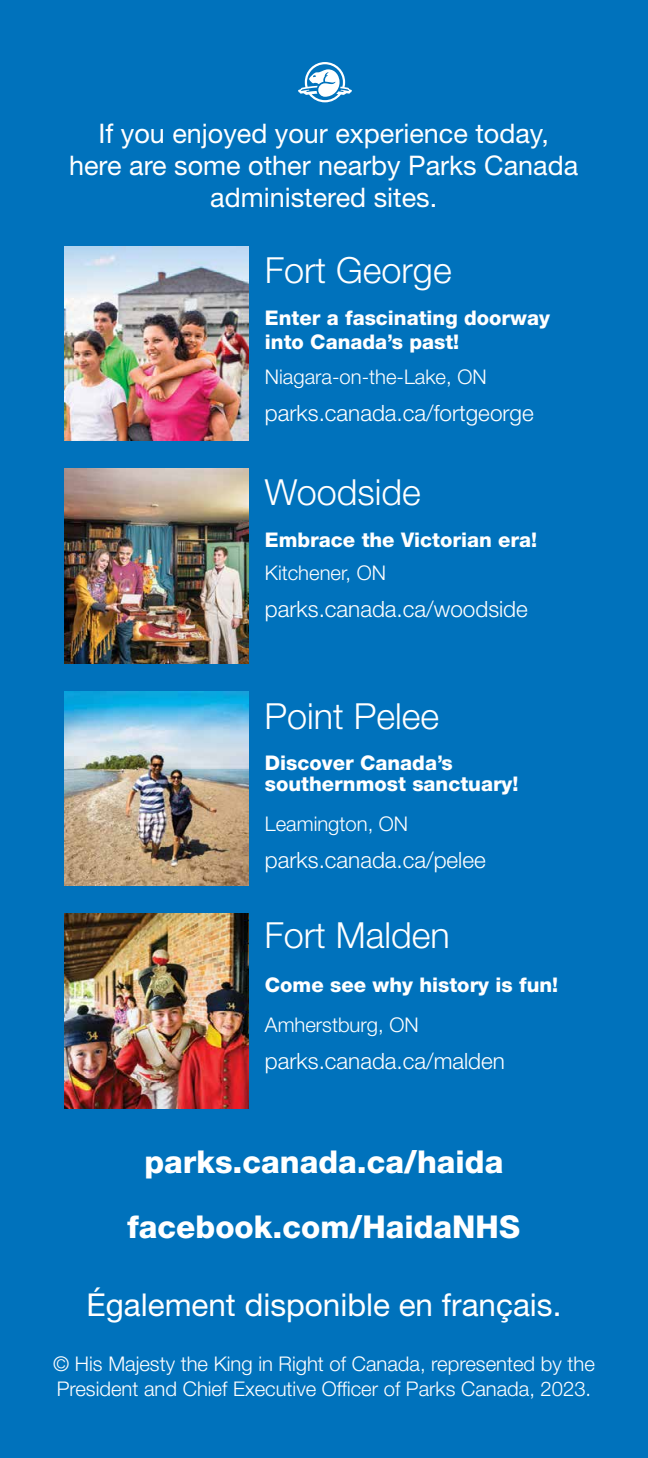
<style>
.page{position:relative;width:648px;height:1458px;background:#0072bc}
.page>*{position:absolute;margin:0;border:0;box-sizing:border-box;transform-origin:0 0}
.t1{font:300 36px "Helvetica Neue LT Std";color:#fff}
.t2{font:800 31.5px/65.7px "Helvetica Neue LT Std";color:#fff;text-align:center}
.t3{font:31.5px "Helvetica Neue LT Std";color:#fff}
.t4{font:27px/32.4px "Helvetica Neue LT Std";color:#fff;text-align:center}
.t5{font:300 22.5px "Helvetica Neue LT Std";color:#fff}
.t6{font:300 20.25px/24.3px "Helvetica Neue LT Std";color:#fff}
.t7{font:800 20.25px/24.3px "Helvetica Neue LT Std";color:#fff}
</style>
<div class="page">
<img style="left:64px;top:246px;width:184px;height:195px">
<img style="left:64px;top:469px;width:184px;height:194px">
<img style="left:64px;top:691px;width:184px;height:195px">
<img style="left:64px;top:914px;width:184px;height:194px">
<svg style="left:298px;top:62px;width:54px;height:40px"></svg>
<h3 class="t4" style="left:69px;top:117px;width:511px">If you enjoyed your experience today, here are some other nearby Parks Canada administered sites.</h3>
<h1 class="t1" style="left:265px;top:248px;width:188px">Fort George</h1>
<p class="t7" style="left:265px;top:305px;width:287px">Enter a fascinating doorway into Canada’s past!</p>
<p class="t6" style="left:265px;top:364px;width:223px">Niagara-on-the-Lake, ON</p>
<p class="t5" style="left:265px;top:399px;width:270px">parks.canada.ca/fortgeorge</p>
<h1 class="t1" style="left:265px;top:471px;width:158px">Woodside</h1>
<p class="t7" style="left:265px;top:528px;width:274px">Embrace the Victorian era!</p>
<p class="t6" style="left:265px;top:560px;width:123px">Kitchener, ON</p>
<p class="t5" style="left:265px;top:595px;width:265px">parks.canada.ca/woodside</p>
<h1 class="t1" style="left:264px;top:694px;width:176px">Point Pelee</h1>
<p class="t7" style="left:265px;top:752px;width:255px;line-height:21.6px">Discover Canada’s southernmost sanctuary!</p>
<p class="t6" style="left:265px;top:811px;width:145px">Leamington, ON</p>
<p class="t5" style="left:265px;top:847px;width:222px">parks.canada.ca/pelee</p>
<h1 class="t1" style="left:264px;top:914px;width:187px">Fort Malden</h1>
<p class="t7" style="left:265px;top:973px;width:295px">Come see why history is fun!</p>
<p class="t6" style="left:265px;top:1012px;width:155px">Amherstburg, ON</p>
<p class="t5" style="left:265px;top:1048px;width:242px">parks.canada.ca/malden</p>
<h2 class="t2" style="left:127px;top:1129px;width:394px">parks.canada.ca/haida facebook.com/HaidaNHS</h2>
<h2 class="t3" style="left:87px;top:1286px;width:476px">Également disponible en français.</h2>
<p class="t6" style="left:53px;top:1351px;width:543px">© His Majesty the King in Right of Canada, represented by the<br>President and Chief Executive Officer of Parks Canada, 2023.</p>
</div>
